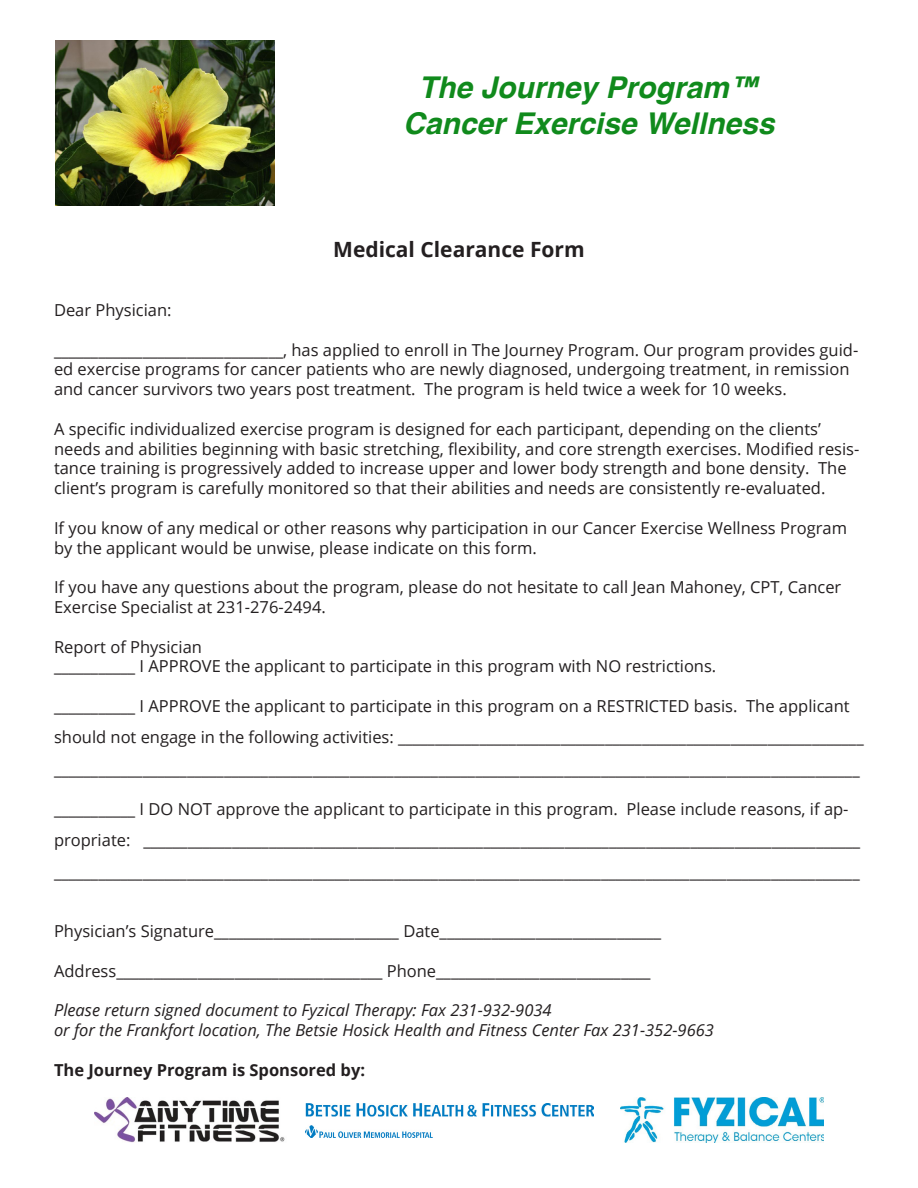
<style>
.page{position:relative;width:918px;height:1188px;background:#fff}
.page>*{position:absolute;margin:0;border:0;box-sizing:border-box;transform-origin:0 0}
.t1{font:italic 700 30px "Helvetica";color:#108a1c}
.t2{font:700 21px "Open Sans";color:#231f20}
.t3{font:16.5px/19.8px "Open Sans";color:#231f20}
.t4{font:italic 16.5px "Open Sans";color:#231f20}
.t5{font:700 16.5px "Open Sans";color:#231f20}
</style>
<div class="page">
<img style="left:55px;top:41px;width:220px;height:164px">
<img style="left:306px;top:1103px;width:288px;height:35px">
<img style="left:621px;top:1097px;width:203px;height:45px">
<img style="left:94px;top:1097px;width:191px;height:45px">
<p class="t1" style="left:419px;top:62px;width:343px">The Journey ProgramTM</p>
<p class="t1" style="left:403px;top:98px;width:373px">Cancer Exercise Wellness</p>
<p class="t3" style="left:54px;top:300px;width:119px">Dear Physician:</p>
<p class="t2" style="left:333px;top:234px;width:253px">Medical Clearance Form</p>
<p class="t3" style="left:54px;top:339px;width:806px">_______________________________, has applied to enroll in The Journey Program. Our program provides guid-</p>
<p class="t3" style="left:424px;top:379px;width:364px">The program is held twice a week for 10 weeks.</p>
<p class="t3" style="left:54px;top:359px;width:797px">ed exercise programs for cancer patients who are newly diagnosed, undergoing treatment in, remission</p>
<p class="t3" style="left:54px;top:379px;width:363px">and cancer survivors two years post treatment.</p>
<p class="t3" style="left:54px;top:418px;width:768px">A specific individualized exercise program is designed for each participant, depending on the clients‘</p>
<p class="t3" style="left:818px;top:458px;width:30px">The</p>
<p class="t3" style="left:54px;top:438px;width:807px">needs and abilities beginning with basic stretching, flexibility, and core strength exercises. Modified resis-</p>
<p class="t3" style="left:54px;top:478px;width:773px">client s’ program is carefully monitored so that their abilities and needs are consistently re-evaluated.</p>
<p class="t3" style="left:54px;top:517px;width:795px">If you know of any medical or other reasons why participation in our Cancer Exercise Wellness Program by the applicant would be unwise, please indicate on this form.</p>
<p class="t3" style="left:54px;top:577px;width:789px">If you have any questions about the program, please do not hesitate to call Jean Mahoney, CPT, Cancer<br>Exercise Specialist at 231-276-2494.</p>
<p class="t3" style="left:54px;top:636px;width:149px">Report of Physician</p>
<p class="t3" style="left:54px;top:656px;width:664px">___________ I APPROVE the applicant to participate in this program with NO restrictions.</p>
<p class="t3" style="left:746px;top:696px;width:105px">The applicant</p>
<p class="t3" style="left:54px;top:458px;width:757px">tance training is progressively added to increase upper and lower body strength and bone density.</p>
<p class="t3" style="left:54px;top:690px;width:811px;line-height:31.5px">___________ I APPROVE the applicant to participate in this program on a RESTRICTED basis.<br>s h o u l d n o t e n g a g e i n t h e f o l l o w i n g a c t i v i t i e s _______________________________________________________________:<br>_____________________________________________________________________________________________________________</p>
<p class="t3" style="left:54px;top:798px;width:565px">___________ I DO NOT approve the applicant to participate in this program.</p>
<p class="t3" style="left:627px;top:798px;width:224px">Please include reasons if, ap-</p>
<p class="t3" style="left:54px;top:830px;width:78px">propriate:</p>
<p class="t3" style="left:143px;top:830px;width:719px">_________________________________________________________________________________________________</p>
<p class="t3" style="left:54px;top:861px;width:807px">_____________________________________________________________________________________________________________</p>
<p class="t3" style="left:54px;top:921px;width:609px">P h y s i c i a n s ’ S i g n a t u r e _ _ _ _ _ _ _ _ _ _ _ _ _ _ _ _ _ _ _ _ _ _ _ _ _ D a t e ______________________________</p>
<p class="t3" style="left:54px;top:960px;width:598px">Address____________________________________ P h o n e _____________________________</p>
<p class="t4" style="left:54px;top:999px;width:499px">Please return signed document to Fyzical Therapy: Fax 231-932-9034</p>
<p class="t4" style="left:54px;top:1019px;width:661px">or for the Frankfort location, The Betsie Hosick Health and Fitness Center Fax 231-352-9663</p>
<p class="t5" style="left:54px;top:1058px;width:313px">The Journey Program is Sponsored by:</p>
</div>
